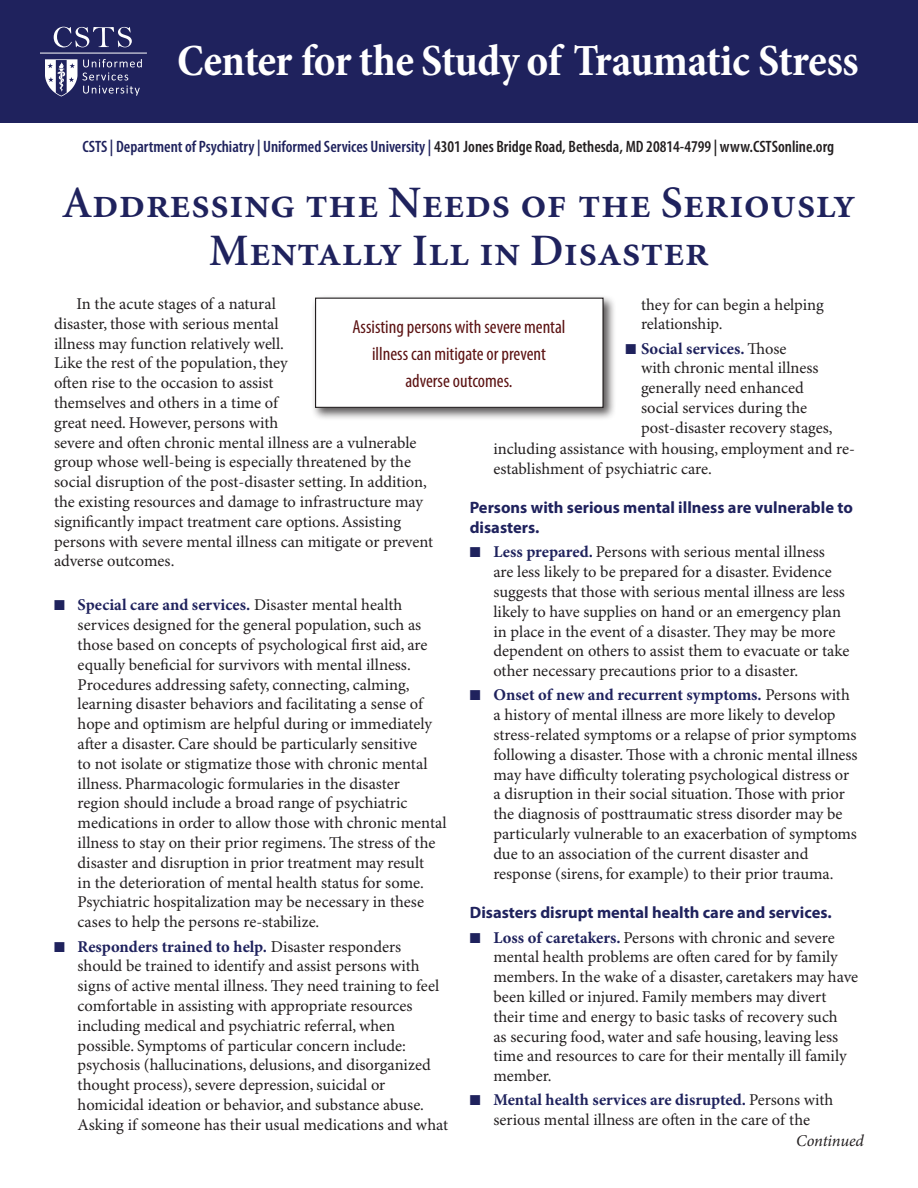
<style>
.page{position:relative;width:918px;height:1188px;background:#fff}
.page>*{position:absolute;margin:0;border:0;box-sizing:border-box;transform-origin:0 0}
.t1{font:45px/48px "Minion Semibold SC";color:#1f225d;text-align:center}
.Subhead_2{font:700 condensed 45px "Minion Pro";letter-spacing:-.015em;color:#fff}
.PQ_centered{font:condensed 18.9px "Myriad Pro";color:#5b1212}
.text{font:16.5px/19.8px "Minion Pro";color:#231f20}
.text-2{font:600 condensed 16.5px "Myriad Pro";color:#231f20}
.t2{font:700 16.5px/19.8px "Myriad Pro";color:#1f225d}
.text-3{font:italic 16.5px "Minion Pro";letter-spacing:-.01em;color:#231f20}
.s1{color:#1f225d}
.s2{font-weight:700;color:#1f225d}
</style>
<div class="page">
<div style="left:311px;top:294px;width:305px;height:126px;background:#231f20;opacity:.75"></div>
<div style="left:316px;top:298px;width:287px;height:109px;background:#fff"></div>
<div style="left:315px;top:298px;width:289px;height:110px;border:1px solid #231f20"></div>
<div style="left:0;top:0;width:918px;height:123px;background:#1f225d"></div>
<svg style="left:83px;top:59px;width:59px;height:37px"></svg>
<svg style="left:45px;top:59px;width:32px;height:38px"></svg>
<hr style="left:40px;top:53px;width:107px;height:1px;background:#fff">
<svg style="left:54px;top:27px;width:78px;height:20px"></svg>
<p class="Subhead_2" style="left:177px;top:34px;width:683px">Center for the Study of Traumatic Stress</p>
<p class="text-2" style="left:82px;top:138px;width:753px"><span class="s1">CSTS | Department of Psychiatry | Uniformed Services University |</span> 4301 Jones Bridge Road, Bethesda, MD 20814-4799 | www.CSTSonline.org</p>
<p class="t1" style="left:63px;top:180px;width:795px">Addressing the Needs of the Seriously<br>Mentally Ill in Disaster</p>
<p class="text" style="left:54px;top:295px;width:381px;text-indent:22px">In the acute stages of a natural<br>disaster, those with serious mental<br>illness may function relatively well.<br>Like the rest of the population, they<br>often rise to the occasion to assist<br>themselves and others in a time of<br>great need. However, persons with<br>severe and often chronic mental illness are a vulnerable group whose well-being is especially threatened by the social disruption of the post-disaster setting. In addition, the existing resources and damage to infrastructure may significantly impact treatment care options. Assisting persons with severe mental illness can mitigate or prevent adverse outcomes.</p>
<p class="text" style="left:78px;top:596px;width:371px;text-indent:-24px"><span class="s1">■</span> <span class="s2">Special care and services.</span> Disaster mental health services designed for the general population, such as those based on concepts of psychological first aid, are equally beneficial for survivors with mental illness.<br>Procedures addressing safety, connecting, calming, learning disaster behaviors and facilitating a sense of hope and optimism are helpful during or immediately after a disaster. Care should be particularly sensitive<br>to not isolate or stigmatize those with chronic mental illness. Pharmacologic formularies in the disaster<br>region should include a broad range of psychiatric medications in order to allow those with chronic mental illness to stay on their prior regimens. The stress of the disaster and disruption in prior treatment may result<br>in the deterioration of mental health status for some.<br>Psychiatric hospitalization may be necessary in these cases to help the persons re-stabilize.</p>
<p class="text" style="left:78px;top:937px;width:372px;text-indent:-24px"><span class="s1">■</span> <span class="s2">Responders trained to help.</span> Disaster responders should be trained to identify and assist persons with signs of active mental illness. They need training to feel comfortable in assisting with appropriate resources including medical and psychiatric referral, when possible. Symptoms of particular concern include: psychosis (hallucinations, delusions, and disorganized thought process), severe depression, suicidal or homicidal ideation or behavior, and substance abuse.<br>Asking if someone has their usual medications and what</p>
<p class="text" style="left:641px;top:295px;width:184px">they for can begin a helping relationship.</p>
<p class="text" style="left:641px;top:339px;width:193px;text-indent:-15px"><span class="s1">■</span> <span class="s2">Social services.</span> Those<br>with chronic mental illness generally need enhanced social services during the post-disaster recovery stages,</p>
<p class="PQ_centered" style="left:352px;top:317px;width:215px">Assisting persons with severe mental</p>
<p class="PQ_centered" style="left:372px;top:344px;width:175px">illness can mitigate or prevent</p>
<p class="PQ_centered" style="left:405px;top:371px;width:109px">adverse outcomes.</p>
<p class="text" style="left:493px;top:439px;width:363px">including assistance with housing, employment and re&shy;establishment of psychiatric care.</p>
<p class="t2" style="left:470px;top:498px;width:385px">Persons with serious mental illness are vulnerable to disasters.</p>
<p class="text" style="left:493px;top:543px;width:358px;text-indent:-24px"><span class="s1">■</span> <span class="s2">Less prepared.</span> Persons with serious mental illness<br>are less likely to be prepared for a disaster. Evidence suggests that those with serious mental illness are less likely to have supplies on hand or an emergency plan in place in the event of a disaster. They may be more dependent on others to assist them to evacuate or take other necessary precautions prior to a disaster.</p>
<p class="text" style="left:493px;top:686px;width:366px;text-indent:-24px"><span class="s1">■</span> <span class="s2">Onset of new and recurrent symptoms.</span> Persons with a history of mental illness are more likely to develop stress-related symptoms or a relapse of prior symptoms following a disaster. Those with a chronic mental illness may have difficulty tolerating psychological distress or a disruption in their social situation. Those with prior the diagnosis of posttraumatic stress disorder may be particularly vulnerable to an exacerbation of symptoms due to an association of the current disaster and response (sirens, for example) to their prior trauma.</p>
<p class="t2" style="left:470px;top:903px;width:363px">Disasters disrupt mental health care and services.</p>
<p class="text" style="left:493px;top:928px;width:366px;text-indent:-24px"><span class="s1">■</span> <span class="s2">Loss of caretakers.</span> Persons with chronic and severe mental health problems are often cared for by family members. In the wake of a disaster, caretakers may have been killed or injured. Family members may divert their time and energy to basic tasks of recovery such<br>as securing food, water and safe housing, leaving less time and resources to care for their mentally ill family member.</p>
<p class="text" style="left:470px;top:1091px;width:365px;text-align:center"><span class="s1">■</span> <span class="s2">Mental health services are disrupted.</span> Persons with serious mental illness are often in the care of the</p>
<p class="text-3" style="left:796px;top:1131px;width:69px">Continued</p>
</div>
